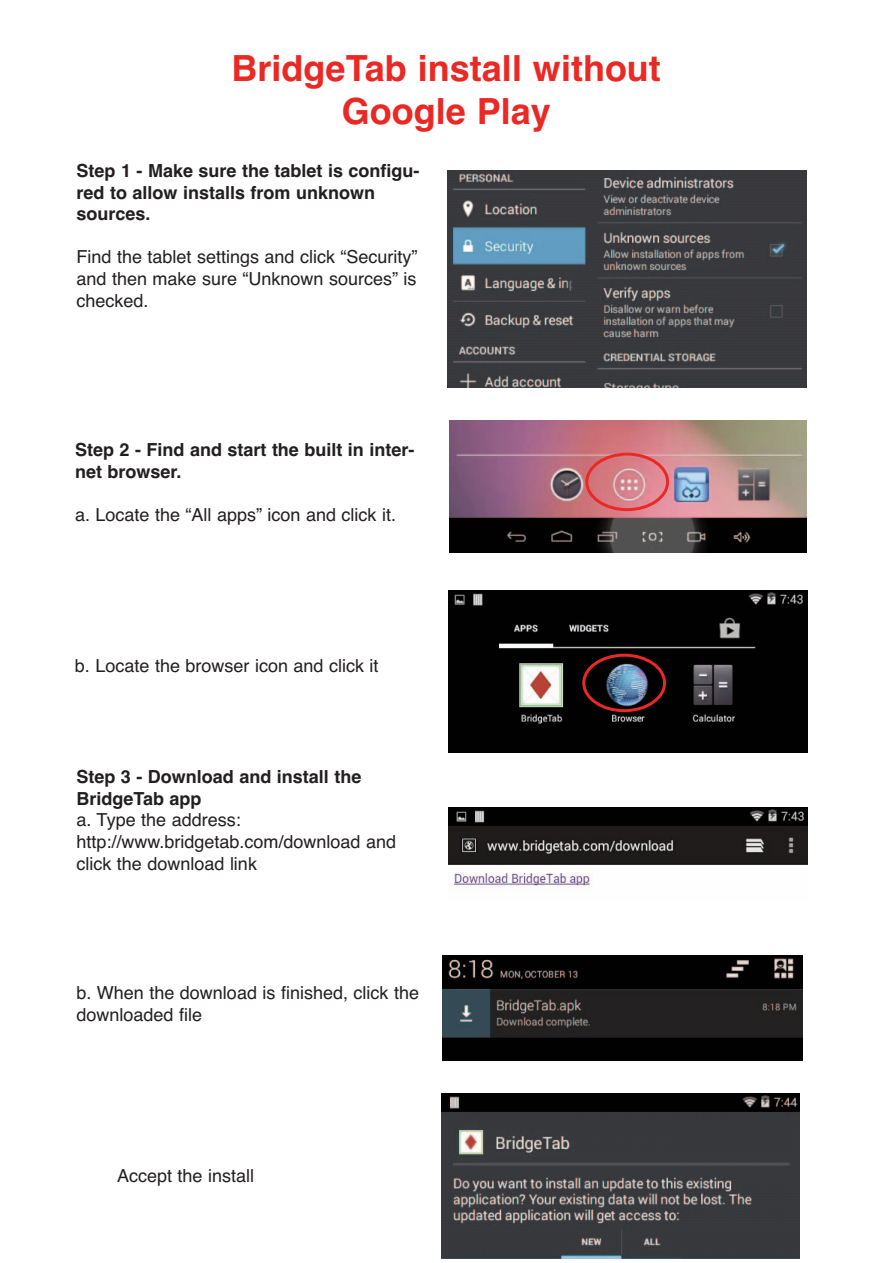
<style>
.page{position:relative;width:893px;height:1263px;background:#fff}
.page>*{position:absolute;margin:0;border:0;box-sizing:border-box;transform-origin:0 0}
.t1{font:700 36px/43.2px "Helvetica";color:#ea2924;text-align:center}
.t2{font:18px/21.6px "Helvetica";color:#231f20}
.t3{font:700 18px/21.6px "Helvetica";color:#231f20}
</style>
<div class="page">
<img style="left:449px;top:420px;width:358px;height:133px">
<svg style="left:585px;top:453px;width:84px;height:58px;background:#da7980"></svg>
<img style="left:448px;top:590px;width:359px;height:162px">
<img style="left:582px;top:654px;width:84px;height:58px">
<img style="left:447px;top:170px;width:360px;height:218px">
<img style="left:448px;top:807px;width:359px;height:84px">
<img style="left:442px;top:956px;width:360px;height:104px">
<img style="left:441px;top:1094px;width:358px;height:165px">
<h1 class="t1" style="left:232px;top:47px;width:431px">BridgeTab install without<br>Google Play</h1>
<p class="t3" style="left:77px;top:160px;width:345px">Step 1 - Make sure the tablet is configu&shy;red to allow installs from unknown sources.</p>
<p class="t2" style="left:76px;top:246px;width:343px;text-align:justify">Find the tablet settings and click “Security” and then make sure “Unknown sources” is checked.</p>
<p class="t3" style="left:75px;top:439px;width:341px">Step 2 - Find and start the built in inter&shy;net browser.</p>
<p class="t2" style="left:75px;top:504px;width:323px">a. Locate the “All apps” icon and click it.</p>
<p class="t2" style="left:75px;top:655px;width:305px">b. Locate the browser icon and click it</p>
<p class="t3" style="left:76px;top:766px;width:286px">Step 3 - Download and install the<br>BridgeTab app</p>
<p class="t2" style="left:76px;top:809px;width:321px">a. Type the address: http://www.bridgetab.com/download and click the download link</p>
<p class="t2" style="left:76px;top:982px;width:344px">b. When the download is finished, click the downloaded file</p>
<p class="t2" style="left:117px;top:1165px;width:139px">Accept the install</p>
</div>
